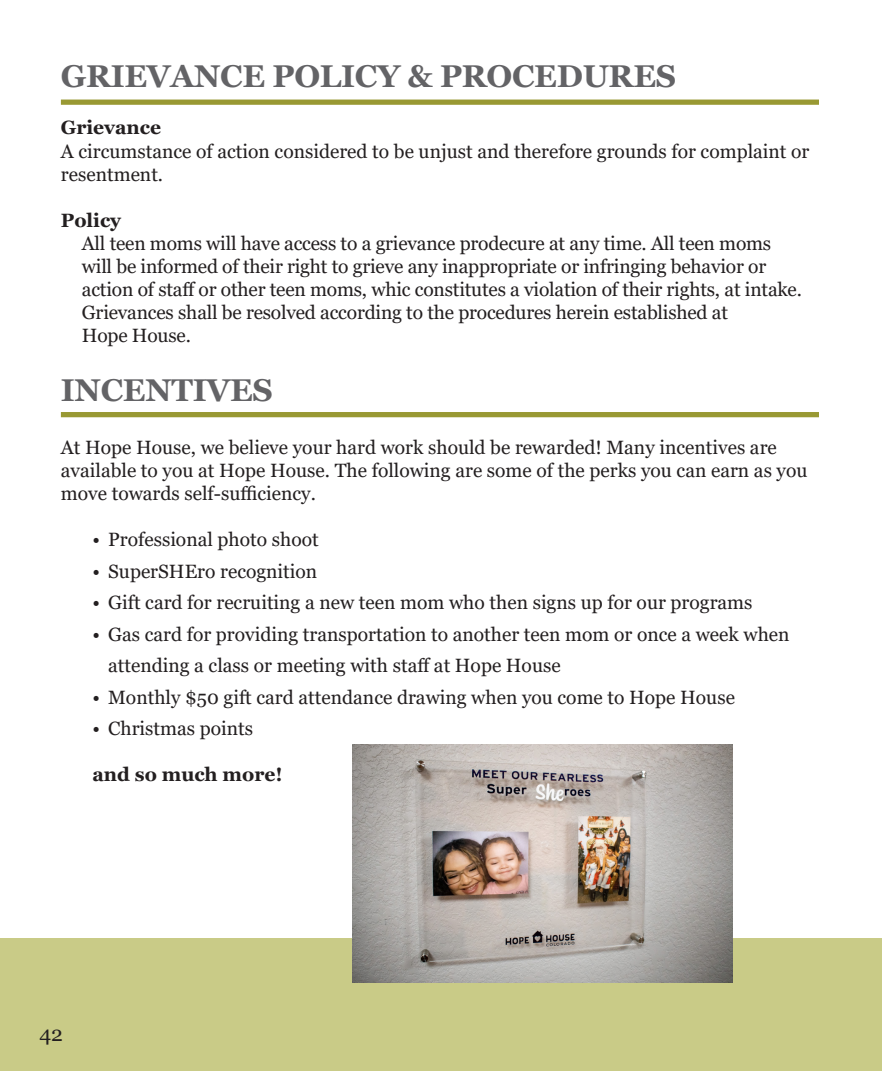
<style>
.page{position:relative;width:882px;height:1071px;background:#fff}
.page>*{position:absolute;margin:0;border:0;box-sizing:border-box;transform-origin:0 0}
.t1{font:700 31.5px "Georgia";letter-spacing:-.01em;color:#636366}
.t2{font:21px "Georgia";color:#231f20}
.t3{font:19.25px/23.1px "Georgia";color:#231f20}
.t4{font:700 19.25px "Georgia";color:#231f20}
</style>
<div class="page">
<div style="left:0;top:939px;width:882px;height:132px;background:#c9cb87"></div>
<div style="left:61px;top:100px;width:758px;height:5px;background:#993"></div>
<div style="left:61px;top:412px;width:758px;height:5px;background:#993"></div>
<img style="left:353px;top:745px;width:380px;height:238px">
<p class="t1" style="left:61px;top:56px;width:617px">GRIEVANCE POLICY &amp; PROCEDURES</p>
<p class="t4" style="left:61px;top:115px;width:102px">Grievance</p>
<p class="t3" style="left:61px;top:140px;width:750px">A circumstance of action considered to be unjust and therefore grounds for complaint or resentment.</p>
<p class="t4" style="left:61px;top:208px;width:62px">Policy</p>
<p class="t3" style="left:82px;top:232px;width:722px">All teen moms will have access to a grievance prodecure at any time. All teen moms will be informed of their right to grieve any inappropriate or infringing behavior or action of staff or other teen moms, whic constitutes a violation of their rights, at intake.<br>Grievances shall be resolved according to the procedures herein established at</p>
<p class="t3" style="left:82px;top:325px;width:111px">Hope House.</p>
<p class="t1" style="left:61px;top:370px;width:214px">INCENTIVES</p>
<p class="t3" style="left:61px;top:436px;width:748px">At Hope House, we believe your hard work should be rewarded! Many incentives are available to you at Hope House. The following are some of the perks you can earn as you move towards self-sufficiency.</p>
<p class="t3" style="left:92px;top:528px;width:228px">• Professional photo shoot</p>
<p class="t3" style="left:92px;top:560px;width:226px">• SuperSHEro recognition</p>
<p class="t3" style="left:92px;top:591px;width:662px">• Gift card for recruiting a new teen mom who then signs up for our programs</p>
<p class="t3" style="left:108px;top:619px;width:683px;line-height:31.5px;text-indent:-16px">• Gas card for providing transportation to another teen mom or once a week when attending a class or meeting with staff at Hope House</p>
<p class="t3" style="left:92px;top:686px;width:644px">• Monthly $50 gift card attendance drawing when you come to Hope House</p>
<p class="t3" style="left:92px;top:717px;width:162px">• Christmas points</p>
<p class="t4" style="left:92px;top:762px;width:192px">and so much more!</p>
<p class="t2" style="left:39px;top:1021px;width:25px">42</p>
</div>
